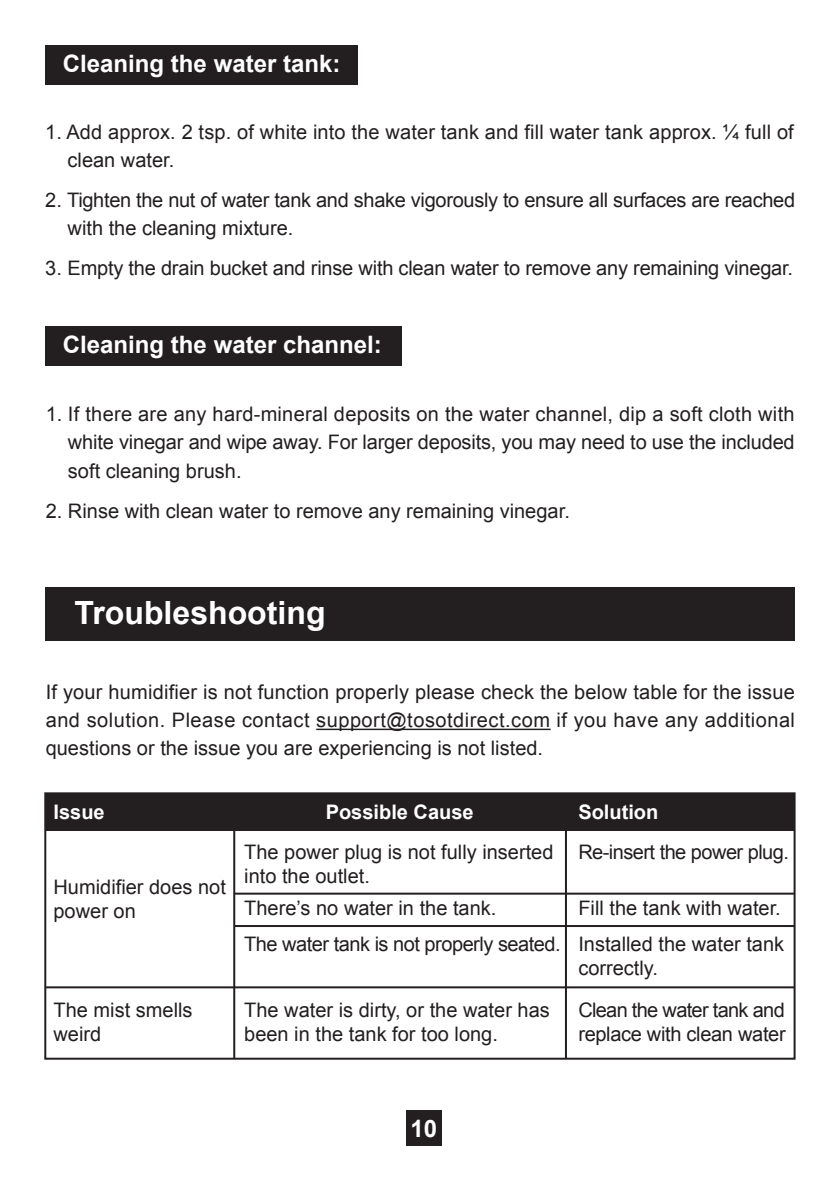
<style>
.page{position:relative;width:840px;height:1191px;background:#fff}
.page>*{position:absolute;margin:0;border:0;box-sizing:border-box;transform-origin:0 0}
.t1{font:700 32px "Arial";color:#fff}
.t2{font:700 24px "Arial";color:#fff}
.t3{font:20px/28px "Arial";color:#231f20}
.t4{font:20px/36px "Arial";letter-spacing:-.025em;color:#231f20}
.t5{font:700 20px "Arial";color:#fff}
</style>
<div class="page">
<div style="left:45px;top:587px;width:749px;height:54px;background:#231f20"></div>
<div style="left:406px;top:1110px;width:35px;height:35px;background:#231f20"></div>
<div style="left:45px;top:793px;width:749px;height:37px;background:#231f20"></div>
<div style="left:45px;top:45px;width:312px;height:39px;background:#231f20"></div>
<div style="left:45px;top:326px;width:356px;height:39px;background:#231f20"></div>
<hr style="left:316px;top:728px;width:234px;height:2px;background:#231f20">
<div style="left:44px;top:792px;width:751px;height:267px;border:2px solid #231f20"></div>
<hr style="left:46px;top:986px;width:748px;height:2px;background:#231f20">
<hr style="left:234px;top:892px;width:560px;height:2px;background:#231f20">
<hr style="left:234px;top:925px;width:560px;height:2px;background:#231f20">
<hr style="left:233px;top:830px;width:2px;height:228px;background:#231f20">
<hr style="left:564px;top:830px;width:2px;height:228px;background:#231f20">
<p class="t2" style="left:63px;top:48px;width:279px">Cleaning the water tank:</p>
<p class="t3" style="left:67px;top:118px;width:727px;text-indent:-22px">1. Add approx. 2 tsp. of white into the water tank and fill water tank approx. ¼ full of clean water.</p>
<p class="t3" style="left:67px;top:186px;width:728px;text-indent:-22px">2. Tighten the nut of water tank and shake vigorously to ensure all surfaces are reached with the cleaning mixture.</p>
<p class="t3" style="left:45px;top:254px;width:748px">3. Empty the drain bucket and rinse with clean water to remove any remaining vinegar.</p>
<p class="t2" style="left:63px;top:329px;width:320px">Cleaning the water channel:</p>
<p class="t3" style="left:68px;top:401px;width:727px;text-align:justify;text-indent:-22px">1. If there are any hard-mineral deposits on the water channel, dip a soft cloth with white vinegar and wipe away. For larger deposits, you may need to use the included soft cleaning brush.</p>
<p class="t3" style="left:46px;top:497px;width:525px">2. Rinse with clean water to remove any remaining vinegar.</p>
<h1 class="t1" style="left:75px;top:592px;width:252px">Troubleshooting</h1>
<p class="t3" style="left:46px;top:678px;width:750px;text-align:justify">If your humidifier is not function properly please check the below table for the issue and solution. Please contact support@tosotdirect.com if you have any additional questions or the issue you are experiencing is not listed.</p>
<p class="t5" style="left:53px;top:798px;width:53px">Issue</p>
<p class="t5" style="left:325px;top:798px;width:149px">Possible Cause</p>
<p class="t5" style="left:578px;top:798px;width:81px">Solution</p>
<p class="t3" style="left:53px;top:875px;width:174px;line-height:24px">Humidifier does not power on</p>
<p class="t3" style="left:244px;top:840px;width:311px;line-height:24px">The power plug is not fully inserted into the outlet.</p>
<p class="t4" style="left:244px;top:890px;width:318px">There’s no water in the tank.<br>The water tank is not properly seated.</p>
<p class="t4" style="left:578px;top:834px;width:212px">Re-insert the power plug.</p>
<p class="t3" style="left:578px;top:890px;width:207px;line-height:36px">Fill the tank with water.<br>Installed the water tank</p>
<p class="t3" style="left:578px;top:954px;width:81px">correctly.</p>
<p class="t3" style="left:53px;top:998px;width:140px;line-height:24px">The mist smells weird</p>
<p class="t3" style="left:244px;top:998px;width:307px;line-height:24px">The water is dirty, or the water has been in the tank for too long.</p>
<p class="t3" style="left:578px;top:998px;width:209px;line-height:24px">Clean the water tank and replace with clean water</p>
<p class="t2" style="left:410px;top:1112px;width:28px">10</p>
</div>
